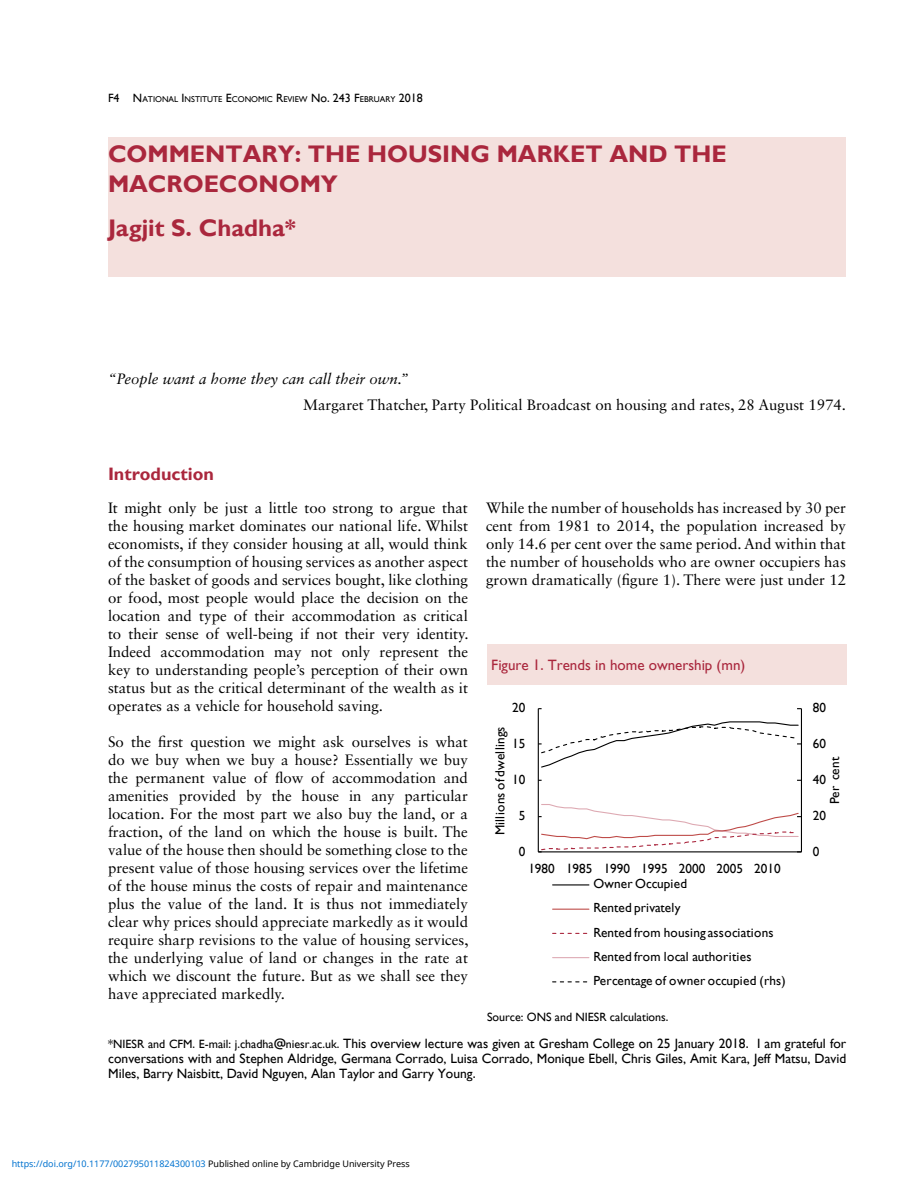
<style>
.page{position:relative;width:918px;height:1188px;background:#fff}
.page>*{position:absolute;margin:0;border:0;box-sizing:border-box;transform-origin:0 0}
.t1{font:700 24px/30px "Gill Sans";color:#aa273d}
.t2{font:700 18px "Gill Sans";color:#aa273d}
.t3{font:15px/18px "Sabon LT Std";color:#000;text-align:justify}
.t4{font:italic 15px "Sabon LT Std";color:#000}
.t5{font:15px "Gill Sans";color:#aa273d}
.t6{font:13.5px/15px "Gill Sans";color:#000;text-align:justify}
.t7{font:13.2px/24.3px "Gill Sans";color:#000}
.t8{font:13.2px "Gill Sans";letter-spacing:.03em;color:#000}
.t9{font:12px "Gill Sans";color:#000}
.t10{font:9px "Noto Sans";color:#0172cf}
.t11{font:8.4px "Gill Sans";color:#000}
.s1{font-size:12px}
.s2{color:#000}
</style>
<div class="page">
<div style="left:108px;top:137px;width:738px;height:140px;background:#f4e0dd"></div>
<div style="left:487px;top:645px;width:360px;height:40px;background:#f4e0dd"></div>
<hr style="left:801px;top:709px;width:1px;height:143px;background:#000">
<hr style="left:538px;top:709px;width:1px;height:143px;background:#000">
<svg style="left:538px;top:803px;width:263px;height:49px"></svg>
<svg style="left:538px;top:721px;width:263px;height:47px"></svg>
<hr style="left:553px;top:884px;width:36px;height:1px;background:#000">
<hr style="left:553px;top:909px;width:36px;height:1px;background:#be4b48">
<svg style="left:553px;top:933px;width:35px;height:1px"></svg>
<hr style="left:553px;top:957px;width:36px;height:1px;background:#e0b1ba">
<svg style="left:553px;top:981px;width:35px;height:1px"></svg>
<p class="t11" style="left:108px;top:94px;width:316px"><span class="s1">F4</span> <span class="s1">N</span>ATIONAL <span class="s1">I</span> NSTITUTE <span class="s1">E</span>CONOMIC <span class="s1">R</span>EVIEW <span class="s1">No. 243</span> <span class="s1">F</span>EBRUARY <span class="s1">2018</span></p>
<h1 class="t1" style="left:108px;top:139px;width:620px">COMMENTARY: THE HOUSING MARKET AND THE<br>MACROECONOMY</h1>
<h1 class="t1" style="left:108px;top:213px;width:190px">Jagjit S. Chadha*</h1>
<p class="t4" style="left:108px;top:370px;width:302px">“People want a home they can call their own.”</p>
<p class="t3" style="left:303px;top:396px;width:544px">Margaret Thatcher, Party Political Broadcast on housing and rates, 28 August 1974.</p>
<p class="t2" style="left:108px;top:463px;width:107px">Introduction</p>
<p class="t3" style="left:108px;top:499px;width:362px">It might only be just a little too strong to argue that the housing market dominates our national life. Whilst economists, if they consider housing at all, would think of the consumption of housing services as another aspect of the basket of goods and services bought, like clothing or food, most people would place the decision on the location and type of their accommodation as critical to their sense of well-being if not their very identity.<br>Indeed accommodation may not only represent the key to understanding people’s perception of their own status but as the critical determinant of the wealth as it operates as a vehicle for household saving.</p>
<p class="t3" style="left:108px;top:733px;width:362px">So the first question we might ask ourselves is what do we buy when we buy a house? Essentially we buy the permanent value of flow of accommodation and amenities provided by the house in any particular location. For the most part we also buy the land, or a fraction, of the land on which the house is built. The value of the house then should be something close to the present value of those housing services over the lifetime of the house minus the costs of repair and maintenance plus the value of the land. It is thus not immediately clear why prices should appreciate markedly as it would require sharp revisions to the value of housing services, the underlying value of land or changes in the rate at which we discount the future. But as we shall see they have appreciated markedly.</p>
<p class="t3" style="left:486px;top:499px;width:362px">While the number of households has increased by 30 per cent from 1981 to 2014, the population increased by only 14.6 per cent over the same period. And within that the number of households who are owner occupiers has grown dramatically (figure 1). There were just under 12</p>
<p class="t5" style="left:491px;top:656px;width:256px">Figure 1. Trends in home ownership (mn)</p>
<p class="t7" style="left:512px;top:695px;width:15px">20</p>
<p class="t8" style="left:492px;top:835px;width:110px;rotate:-90deg">Millions of dwellings</p>
<p class="t7" style="left:512px;top:731px;width:15px">15</p>
<p class="t7" style="left:512px;top:767px;width:15px">10</p>
<p class="t7" style="left:519px;top:803px;width:8px">5</p>
<p class="t7" style="left:519px;top:839px;width:8px">0</p>
<p class="t7" style="left:528px;top:856px;width:254px">1980 1985 1990 1995 2000 2005 2010</p>
<p class="t7" style="left:593px;top:872px;width:194px">Owner Occupied<br>Rented privately<br>Rented from housing associations<br>Rented from local authorities<br>Percentage of owner occupied (rhs)</p>
<p class="t9" style="left:487px;top:1010px;width:183px">Source: ONS and NIESR calculations.</p>
<p class="t7" style="left:813px;top:695px;width:15px">80</p>
<p class="t7" style="left:813px;top:731px;width:15px">60</p>
<p class="t7" style="left:822px;top:804px;width:49px;rotate:-90deg">Per cent</p>
<p class="t7" style="left:813px;top:767px;width:15px">40</p>
<p class="t7" style="left:813px;top:803px;width:15px">20</p>
<p class="t7" style="left:813px;top:839px;width:8px">0</p>
<p class="t6" style="left:108px;top:1036px;width:740px"><span class="s1">*NIESR and CFM. E-mail: j.chadha@niesr.ac.uk.</span> This overview lecture was given at Gresham College on 25 January 2018. I am grateful for conversations with and Stephen Aldridge, Germana Corrado, Luisa Corrado, Monique Ebell, Chris Giles, Amit Kara, Jeff Matsu, David Miles, Barry Naisbitt, David Nguyen, Alan Taylor and Garry Young.</p>
<p class="t10" style="left:12px;top:1157px;width:400px">https://doi.org/10.1177/002795011824300103 <span class="s2">Published online by Cambridge University Press</span></p>
</div>
